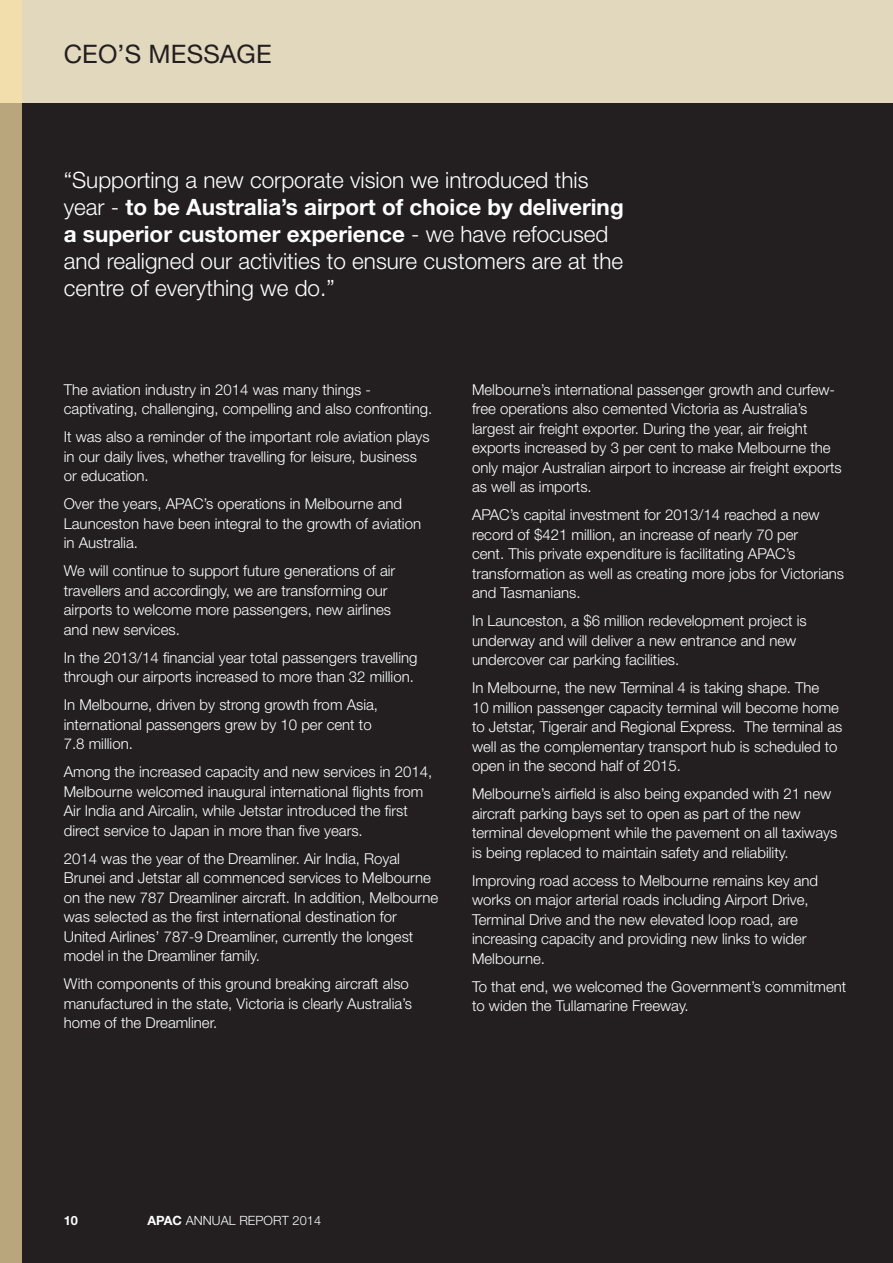
<style>
.page{position:relative;width:893px;height:1263px;background:#231f20}
.page>*{position:absolute;margin:0;border:0;box-sizing:border-box;transform-origin:0 0}
.Head_A{font:25.5px "Helvetica Neue LT";letter-spacing:.005em;color:#231f20}
.standout{font:300 22.5px/27px "Helvetica Neue LT";color:#fff}
.text_white{font:300 15px/19.5px "Helvetica Neue LT";color:#fff}
.text_1{font:300 12.75px "Helvetica Neue LT";letter-spacing:.005em;color:#fff}
.text_1-2{font:700 12.75px "Helvetica Neue LT";color:#fff}
.s1{font-weight:700}
</style>
<div class="page">
<div style="left:0;top:0;width:893px;height:102px;background:#e2d8bd"></div>
<svg style="left:0;top:0;width:21px;height:1263px;background:#bdaa7f"></svg>
<p class="Head_A" style="left:64px;top:38px;width:209px">CEO’S MESSAGE</p>
<p class="standout" style="left:64px;top:166px;width:561px">“Supporting a new corporate vision we introduced this year - <span class="s1">to be Australia’s airport of choice by delivering a superior customer experience</span> - we have refocused and realigned our activities to ensure customers are at the centre of everything we do.”</p>
<p class="text_white" style="left:64px;top:379px;width:370px">The aviation industry in 2014 was many things - captivating, challenging, compelling and also confronting.</p>
<p class="text_white" style="left:64px;top:427px;width:367px">It was also a reminder of the important role aviation plays in our daily lives, whether travelling for leisure, business or education.</p>
<p class="text_white" style="left:64px;top:494px;width:359px">Over the years, APAC’s operations in Melbourne and<br>Launceston have been integral to the growth of aviation in Australia.</p>
<p class="text_white" style="left:64px;top:561px;width:333px">We will continue to support future generations of air travellers and accordingly, we are transforming our airports to welcome more passengers, new airlines and new services.</p>
<p class="text_white" style="left:64px;top:647px;width:355px">In the 2013/14 financial year total passengers travelling through our airports increased to more than 32 million.</p>
<p class="text_white" style="left:64px;top:695px;width:316px">In Melbourne, driven by strong growth from Asia, international passengers grew by 10 per cent to<br>7.8 million.</p>
<p class="text_white" style="left:64px;top:762px;width:370px">Among the increased capacity and new services in 2014, Melbourne welcomed inaugural international flights from Air India and Aircalin, while Jetstar introduced the first direct service to Japan in more than five years.</p>
<p class="text_white" style="left:64px;top:848px;width:376px">2014 was the year of the Dreamliner. Air India, Royal Brunei and Jetstar all commenced services to Melbourne on the new 787 Dreamliner aircraft. In addition, Melbourne was selected as the first international destination for United Airlines’ 787-9 Dreamliner, currently the longest model in the Dreamliner family.</p>
<p class="text_white" style="left:64px;top:974px;width:350px">With components of this ground breaking aircraft also manufactured in the state, Victoria is clearly Australia’s home of the Dreamliner.</p>
<p class="text_white" style="left:472px;top:379px;width:371px">Melbourne’s international passenger growth and curfew&shy;free operations also cemented Victoria as Australia’s largest air freight exporter. During the year, air freight exports increased by 3 per cent to make Melbourne the only major Australian airport to increase air freight exports as well as imports.</p>
<p class="text_white" style="left:472px;top:505px;width:374px">APAC’s capital investment for 2013/14 reached a new record of $421 million, an increase of nearly 70 per<br>cent. This private expenditure is facilitating APAC’s transformation as well as creating more jobs for Victorians and Tasmanians.</p>
<p class="text_white" style="left:472px;top:611px;width:336px">In Launceston, a $6 million redevelopment project is underway and will deliver a new entrance and new undercover car parking facilities.</p>
<p class="text_white" style="left:472px;top:678px;width:372px">In Melbourne, the new Terminal 4 is taking shape. The<br>10 million passenger capacity terminal will become home to Jetstar, Tigerair and Regional Express. The terminal as well as the complementary transport hub is scheduled to open in the second half of 2015.</p>
<p class="text_white" style="left:472px;top:784px;width:367px">Melbourne’s airfield is also being expanded with 21 new aircraft parking bays set to open as part of the new terminal development while the pavement on all taxiways is being replaced to maintain safety and reliability.</p>
<p class="text_white" style="left:472px;top:870px;width:348px">Improving road access to Melbourne remains key and works on major arterial roads including Airport Drive, Terminal Drive and the new elevated loop road, are increasing capacity and providing new links to wider Melbourne.</p>
<p class="text_white" style="left:472px;top:976px;width:376px">To that end, we welcomed the Government’s commitment to widen the Tullamarine Freeway.</p>
<p class="text_1-2" style="left:64px;top:1212px;width:16px">10</p>
<p class="text_1" style="left:147px;top:1212px;width:175px"><span class="s1">APAC</span> ANNUAL REPORT 2014</p>
</div>
